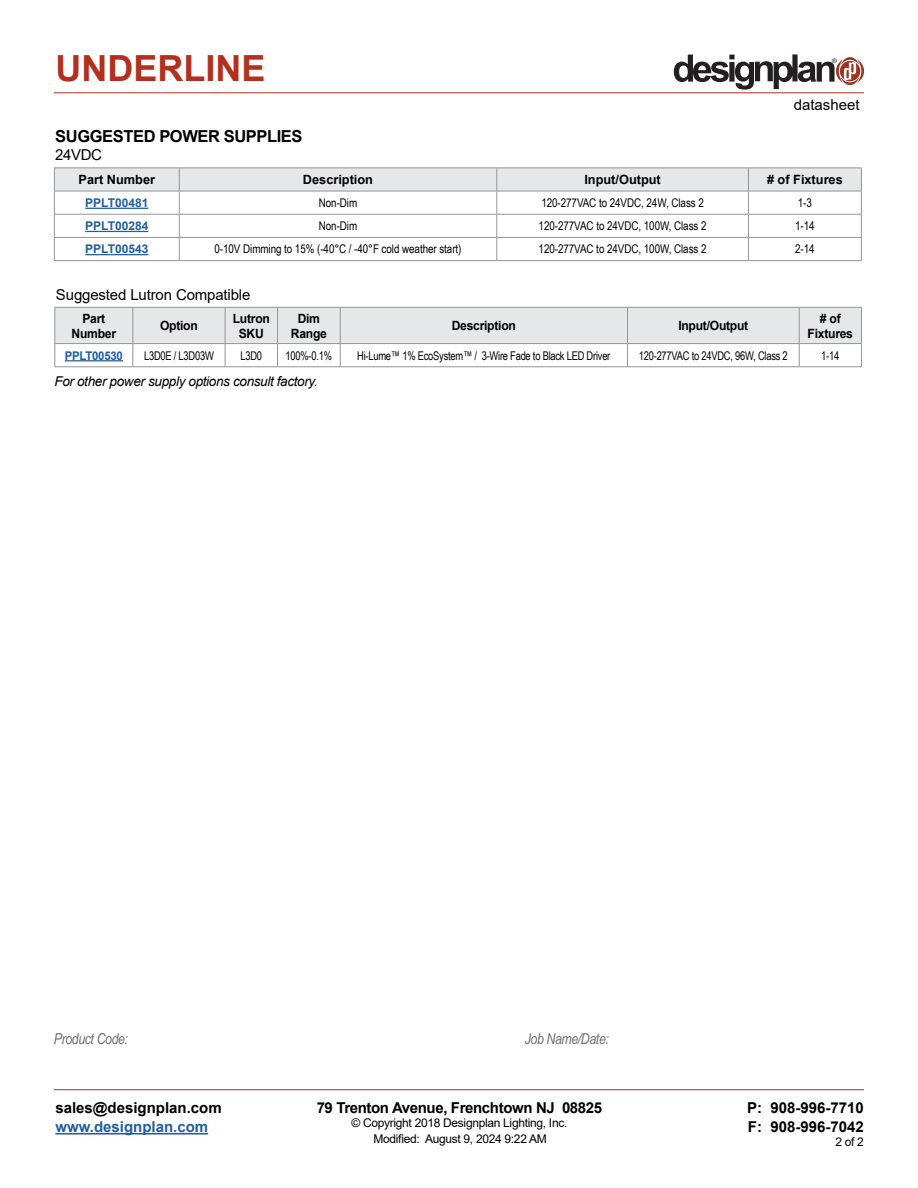
<style>
.page{position:relative;width:918px;height:1188px;background:#fff}
.page>*{position:absolute;margin:0;border:0;box-sizing:border-box;transform-origin:0 0}
.t1{font:700 36px "Arial";color:#b32f1e}
.t2{font:700 16.5px "Arial";letter-spacing:-.025em;color:#000}
.t3{font:700 15px/19.5px "Arial";color:#000}
.t4{font:15px "Arial";letter-spacing:-.01em;color:#000}
.t5{font:700 15px "Arial";letter-spacing:-.025em;color:#000}
.t6{font:italic 15px "Arial Narrow";letter-spacing:-.025em;color:#6d6e71}
.t7{font:700 15px "Arial";color:#215e9e}
.t8{font:italic 13.5px "Arial";letter-spacing:-.025em;color:#000}
.t9{font:700 12.75px/15px "Arial";letter-spacing:-.02em;color:#000;text-align:center;scale:.95 1}
.t10{font:700 12.75px "Arial";color:#000}
.t11{font:12px "Arial Narrow";letter-spacing:-.005em;color:#000}
.t12{font:12px "Arial Narrow";letter-spacing:-.005em;color:#000;scale:.95 1}
.t13{font:12px "Arial";letter-spacing:-.025em;color:#000}
.t14{font:700 12px "Arial";color:#215e9e}
.t15{font:700 12px "Arial";letter-spacing:-.02em;color:#215e9e;scale:.95 1}
.t16{font:6.3px "Helvetica";color:#231f20}
</style>
<div class="page">
<hr style="left:54px;top:93px;width:810px;height:1px;background:#b32f1e">
<hr style="left:54px;top:1089px;width:810px;height:1px;background:#b32f1e">
<hr style="left:55px;top:1133px;width:153px;height:2px;background:#215e9e">
<svg style="left:674px;top:54px;width:190px;height:36px"></svg>
<hr style="left:54px;top:260px;width:125px;height:1px;background:#939598">
<hr style="left:179px;top:260px;width:318px;height:1px;background:#939598">
<hr style="left:497px;top:260px;width:251px;height:1px;background:#939598">
<hr style="left:748px;top:260px;width:114px;height:1px;background:#939598">
<hr style="left:54px;top:167px;width:125px;height:1px;background:#939598">
<hr style="left:179px;top:167px;width:318px;height:1px;background:#939598">
<hr style="left:497px;top:167px;width:251px;height:1px;background:#939598">
<hr style="left:748px;top:167px;width:114px;height:1px;background:#939598">
<svg style="left:54px;top:168px;width:808px;height:92px"></svg>
<hr style="left:85px;top:208px;width:63px;height:1px;background:#215e9e">
<hr style="left:85px;top:231px;width:63px;height:1px;background:#215e9e">
<hr style="left:85px;top:254px;width:63px;height:1px;background:#215e9e">
<hr style="left:54px;top:366px;width:79px;height:1px;background:#939598">
<hr style="left:133px;top:366px;width:92px;height:1px;background:#939598">
<hr style="left:225px;top:366px;width:53px;height:1px;background:#939598">
<hr style="left:278px;top:366px;width:62px;height:1px;background:#939598">
<hr style="left:340px;top:366px;width:287px;height:1px;background:#939598">
<hr style="left:627px;top:366px;width:172px;height:1px;background:#939598">
<hr style="left:799px;top:366px;width:63px;height:1px;background:#939598">
<svg style="left:54px;top:308px;width:808px;height:58px"></svg>
<hr style="left:54px;top:307px;width:79px;height:1px;background:#939598">
<hr style="left:54px;top:308px;width:1px;height:35px;background:#939598">
<hr style="left:133px;top:307px;width:92px;height:1px;background:#939598">
<hr style="left:225px;top:307px;width:53px;height:1px;background:#939598">
<hr style="left:278px;top:307px;width:62px;height:1px;background:#939598">
<hr style="left:340px;top:307px;width:287px;height:1px;background:#939598">
<hr style="left:627px;top:307px;width:172px;height:1px;background:#939598">
<hr style="left:799px;top:307px;width:63px;height:1px;background:#939598">
<hr style="left:861px;top:308px;width:1px;height:35px;background:#939598">
<hr style="left:65px;top:360px;width:58px;height:1px;background:#215e9e">
<h1 class="t1" style="left:56px;top:43px;width:211px">UNDERLINE</h1>
<p class="t16" style="left:832px;top:57px;width:6px">®</p>
<p class="t4" style="left:794px;top:95px;width:67px">datasheet</p>
<h2 class="t2" style="left:55px;top:124px;width:249px">SUGGESTED POWER SUPPLIES</h2>
<p class="t4" style="left:55px;top:144px;width:48px">24VDC</p>
<p class="t10" style="left:79px;top:171px;width:78px">Part Number</p>
<p class="t10" style="left:303px;top:171px;width:72px">Description</p>
<p class="t10" style="left:584px;top:171px;width:78px">Input/Output</p>
<p class="t10" style="left:767px;top:171px;width:77px"># of Fixtures</p>
<p class="t14" style="left:85px;top:194px;width:65px">PPLT00481</p>
<p class="t11" style="left:319px;top:194px;width:40px">Non-Dim</p>
<p class="t11" style="left:541px;top:194px;width:164px">120-277VAC to 24VDC, 24W, Class 2</p>
<p class="t11" style="left:798px;top:194px;width:16px">1-3</p>
<p class="t14" style="left:85px;top:218px;width:65px">PPLT00284</p>
<p class="t11" style="left:319px;top:217px;width:40px">Non-Dim</p>
<p class="t11" style="left:539px;top:217px;width:169px">120-277VAC to 24VDC, 100W, Class 2</p>
<p class="t11" style="left:795px;top:217px;width:21px">1-14</p>
<p class="t14" style="left:85px;top:241px;width:65px">PPLT00543</p>
<p class="t11" style="left:215px;top:240px;width:248px">0-10V Dimming to 15% (-40°C / -40°F cold weather start)</p>
<p class="t11" style="left:539px;top:240px;width:169px">120-277VAC to 24VDC, 100W, Class 2</p>
<p class="t11" style="left:795px;top:240px;width:21px">2-14</p>
<p class="t4" style="left:56px;top:284px;width:196px">Suggested Lutron Compatible</p>
<p class="t9" style="left:72px;top:311px;width:48px">Part<br>Number</p>
<p class="t9" style="left:160px;top:318px;width:41px">Option</p>
<p class="t9" style="left:233px;top:311px;width:41px">Lutron<br>SKU</p>
<p class="t9" style="left:291px;top:311px;width:39px">Dim<br>Range</p>
<p class="t9" style="left:452px;top:318px;width:69px">Description</p>
<p class="t9" style="left:678px;top:318px;width:75px">Input/Output</p>
<p class="t9" style="left:808px;top:311px;width:49px"># of<br>Fixtures</p>
<p class="t15" style="left:65px;top:347px;width:63px">PPLT00530</p>
<p class="t12" style="left:144px;top:347px;width:75px">L3D0E / L3D03W</p>
<p class="t12" style="left:241px;top:347px;width:24px">L3D0</p>
<p class="t12" style="left:286px;top:347px;width:50px">100%-0.1%</p>
<p class="t12" style="left:357px;top:347px;width:268px">Hi-Lume™ 1% EcoSystem™ / 3-Wire Fade to Black LED Driver</p>
<p class="t12" style="left:639px;top:347px;width:158px">120-277VAC to 24VDC, 96W, Class 2</p>
<p class="t12" style="left:821px;top:347px;width:20px">1-14</p>
<p class="t8" style="left:54px;top:372px;width:265px">For other power supply options consult factory.</p>
<p class="t6" style="left:54px;top:1028px;width:76px">Product Code:</p>
<p class="t6" style="left:525px;top:1029px;width:85px">Job Name/Date:</p>
<p class="t3" style="left:55px;top:1098px;width:168px">sales@designplan.com</p>
<p class="t7" style="left:55px;top:1116px;width:154px">www.designplan.com</p>
<p class="t5" style="left:317px;top:1097px;width:287px">79 Trenton Avenue, Frenchtown NJ 08825</p>
<p class="t13" style="left:351px;top:1115px;width:217px">© Copyright 2018 Designplan Lighting, Inc.</p>
<p class="t3" style="left:747px;top:1098px;width:118px">P: 908-996-7710<br>F: 908-996-7042</p>
<p class="t13" style="left:373px;top:1130px;width:175px">Modified: August 9, 2024 9:22 AM</p>
<p class="t13" style="left:835px;top:1133px;width:30px">2 of 2</p>
</div>
